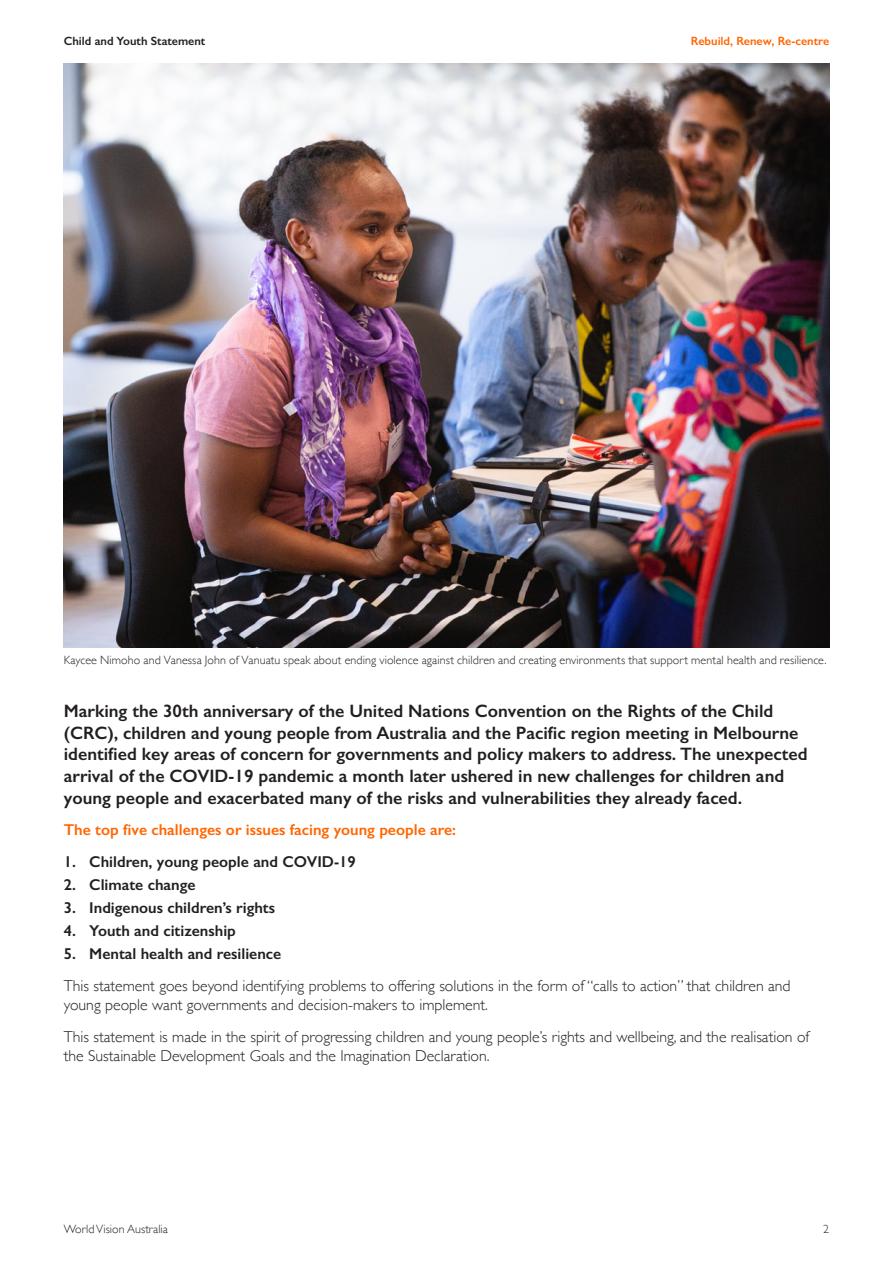
<style>
.page{position:relative;width:893px;height:1263px;background:#fff}
.page>*{position:absolute;margin:0;border:0;box-sizing:border-box;transform-origin:0 0}
.Intro_para_12pt{font:600 18px/21.6px "Gill Sans";color:#231f20}
.Body_copy{font:300 15.75px/18.9px "Gill Sans";color:#231f20}
.Body_copy-2{font:600 15.75px "Gill Sans";color:#231f20}
.Body_copy-3{font:600 15.75px "Gill Sans";color:#f60}
.Subhead_A{font:300 12px "Gill Sans";letter-spacing:.01em;color:#231f20}
.t1{font:600 12px "Gill Sans";color:#f60}
.t2{font:600 12px "Gill Sans";color:#231f20}
</style>
<div class="page">
<img style="left:64px;top:64px;width:765px;height:583px">
<p class="t2" style="left:64px;top:34px;width:143px">Child and Youth Statement</p>
<p class="t1" style="left:691px;top:34px;width:140px">Rebuild, Renew, Re-centre</p>
<p class="Subhead_A" style="left:64px;top:651px;width:764px">Kaycee Nimoho and Vanessa John of Vanuatu speak about ending violence against children and creating environments that support mental health and resilience.</p>
<p class="Intro_para_12pt" style="left:64px;top:700px;width:745px">Marking the 30th anniversary of the United Nations Convention on the Rights of the Child (CRC), children and young people from Australia and the Pacific region meeting in Melbourne identified key areas of concern for governments and policy makers to address. The unexpected arrival of the COVID-19 pandemic a month later ushered in new challenges for children and young people and exacerbated many of the risks and vulnerabilities they already faced.</p>
<p class="Body_copy-3" style="left:64px;top:820px;width:394px">The top five challenges or issues facing young people are:</p>
<p class="Body_copy-2" style="left:64px;top:852px;width:294px">1. Children, young people and COVID-19</p>
<p class="Body_copy-2" style="left:64px;top:875px;width:133px">2. Climate change</p>
<p class="Body_copy-2" style="left:64px;top:898px;width:213px">3. Indigenous children’s rights</p>
<p class="Body_copy-2" style="left:64px;top:921px;width:174px">4. Youth and citizenship</p>
<p class="Body_copy-2" style="left:64px;top:945px;width:219px">5. Mental health and resilience</p>
<p class="Body_copy" style="left:64px;top:976px;width:728px">This statement goes beyond identifying problems to offering solutions in the form of “calls to action” that children and young people want governments and decision-makers to implement.</p>
<p class="Body_copy" style="left:64px;top:1026px;width:747px">This statement is made in the spirit of progressing children and young people’s rights and wellbeing, and the realisation of the Sustainable Development Goals and the Imagination Declaration.</p>
<p class="Subhead_A" style="left:64px;top:1220px;width:106px">World Vision Australia</p>
<p class="Subhead_A" style="left:823px;top:1220px;width:7px">2</p>
</div>
